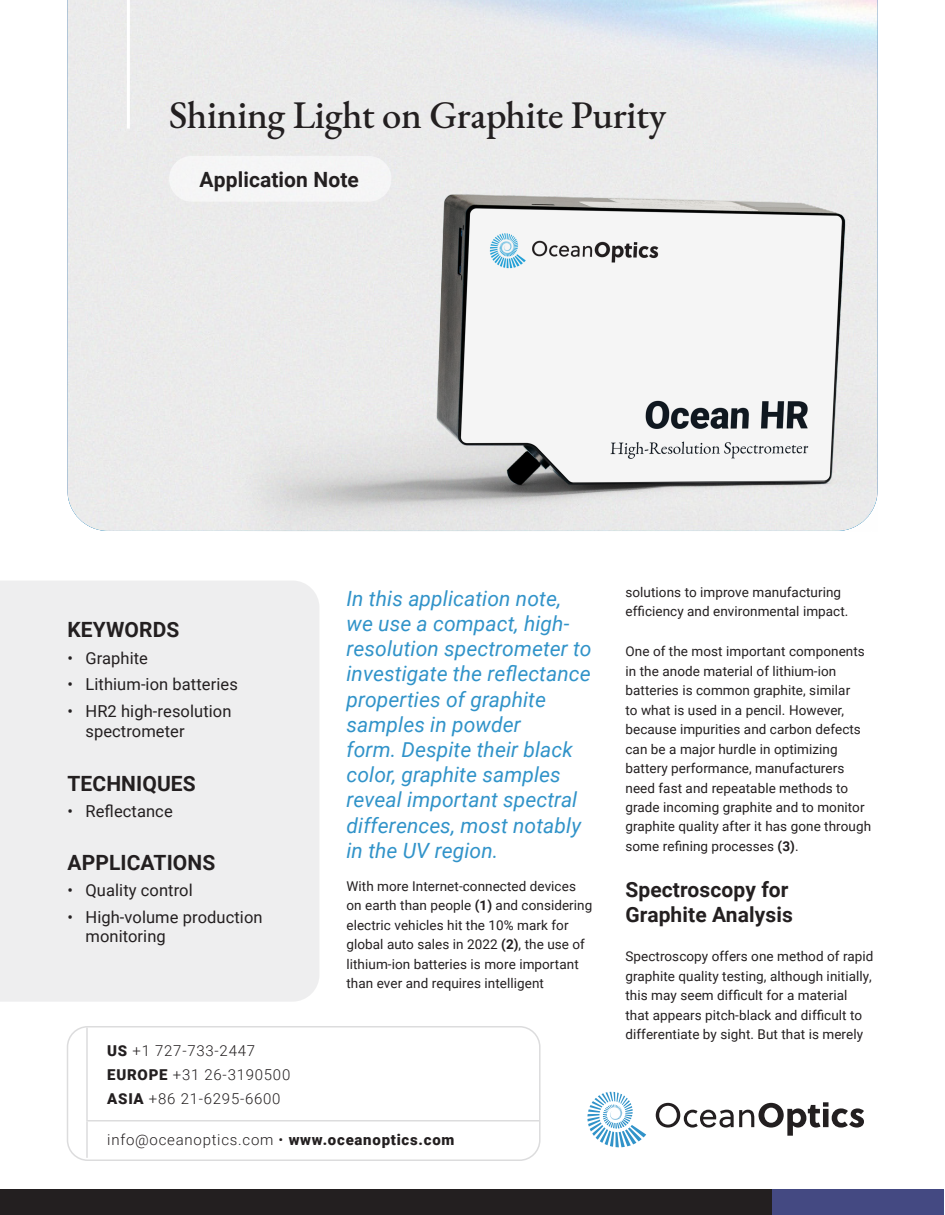
<style>
.page{position:relative;width:945px;height:1215px;background:#fff}
.page>*{position:absolute;margin:0;border:0;box-sizing:border-box;transform-origin:0 0}
.Headline{font:500 39px "EB Garamond";letter-spacing:-.01em;color:#231f20}
.t1{font:italic 21px/25.2px "Roboto";letter-spacing:.005em;color:#3193c9}
.t2{font:700 21px/25.2px "Roboto";letter-spacing:.005em;color:#231f20}
.t3{font:16.5px/19.8px "Roboto";letter-spacing:.005em;color:#231f20}
.t4{font:300 15px/24px "Roboto";letter-spacing:.05em;color:#231f20}
.t5{font:13.5px/19.5px "Roboto";letter-spacing:.005em;color:#231f20}
.s1{font-weight:700}
.s2{font-weight:900}
</style>
<div class="page">
<div style="left:0;top:581px;width:319px;height:421px;background:#eeeeef"></div>
<img style="left:216px;top:156px;width:662px;height:375px">
<hr style="left:86px;top:1028px;width:2px;height:92px;background:#dcdcdd">
<hr style="left:86px;top:1120px;width:453px;height:2px;background:#dcdcdd">
<hr style="left:86px;top:1122px;width:2px;height:36px;background:#dcdcdd">
<div style="left:67px;top:1026px;width:474px;height:135px;border:2px solid #dcdcdd;border-radius:20px"></div>
<div style="left:169px;top:156px;width:223px;height:46px;background:#f5f5f6;border-radius:23px"></div>
<div style="left:1px;top:1189px;width:943px;height:25px;background:#231f20"></div>
<div style="left:773px;top:1189px;width:171px;height:25px;background:#444982"></div>
<svg style="left:587px;top:1092px;width:59px;height:55px"></svg>
<svg style="left:656px;top:1102px;width:208px;height:34px"></svg>
<p class="Headline" style="left:169px;top:89px;width:499px">Shining Light on Graphite Purity</p>
<p class="t2" style="left:200px;top:166px;width:161px">Application Note</p>
<p class="t2" style="left:68px;top:616px;width:113px">KEYWORDS</p>
<p class="t3" style="left:68px;top:647px;width:82px">• Graphite</p>
<p class="t3" style="left:68px;top:674px;width:172px">• Lithium-ion batteries</p>
<p class="t3" style="left:86px;top:701px;width:148px;text-indent:-18px">• HR2 high-resolution spectrometer</p>
<p class="t2" style="left:68px;top:770px;width:130px">TECHNIQUES</p>
<p class="t3" style="left:68px;top:801px;width:107px">• Reflectance</p>
<p class="t2" style="left:68px;top:849px;width:149px">APPLICATIONS</p>
<p class="t3" style="left:68px;top:880px;width:127px">• Quality control</p>
<p class="t3" style="left:86px;top:906px;width:179px;text-indent:-18px">• High-volume production monitoring</p>
<p class="t1" style="left:346px;top:585px;width:247px">In this application note, we use a compact, high&shy;resolution spectrometer to investigate the reflectance properties of graphite samples in powder<br>form. Despite their black color, graphite samples reveal important spectral differences, most notably in the UV region.</p>
<p class="t5" style="left:346px;top:876px;width:247px">With more Internet-connected devices on earth than people <span class="s1">(1)</span> and considering electric vehicles hit the 10% mark for global auto sales in 2022 <span class="s1">(2)</span>, the use of lithium-ion batteries is more important than ever and requires intelligent</p>
<p class="t4" style="left:107px;top:1038px;width:185px"><span class="s2">US</span> +1 727-733-2447<br><span class="s2">EUROPE</span> +31 26-3190500<br><span class="s2">ASIA</span> +86 21-6295-6600</p>
<p class="t4" style="left:107px;top:1127px;width:349px">info@oceanoptics.com • <span class="s2">www.oceanoptics.com</span></p>
<p class="t5" style="left:626px;top:582px;width:224px">solutions to improve manufacturing efficiency and environmental impact.</p>
<p class="t5" style="left:626px;top:641px;width:247px">One of the most important components in the anode material of lithium-ion batteries is common graphite, similar<br>to what is used in a pencil. However, because impurities and carbon defects can be a major hurdle in optimizing battery performance, manufacturers need fast and repeatable methods to grade incoming graphite and to monitor graphite quality after it has gone through some refining processes <span class="s1">(3)</span>.</p>
<p class="t2" style="left:626px;top:876px;width:169px">Spectroscopy for<br>Graphite Analysis</p>
<p class="t5" style="left:626px;top:946px;width:249px">Spectroscopy offers one method of rapid graphite quality testing, although initially, this may seem difficult for a material that appears pitch-black and difficult to differentiate by sight. But that is merely</p>
</div>
